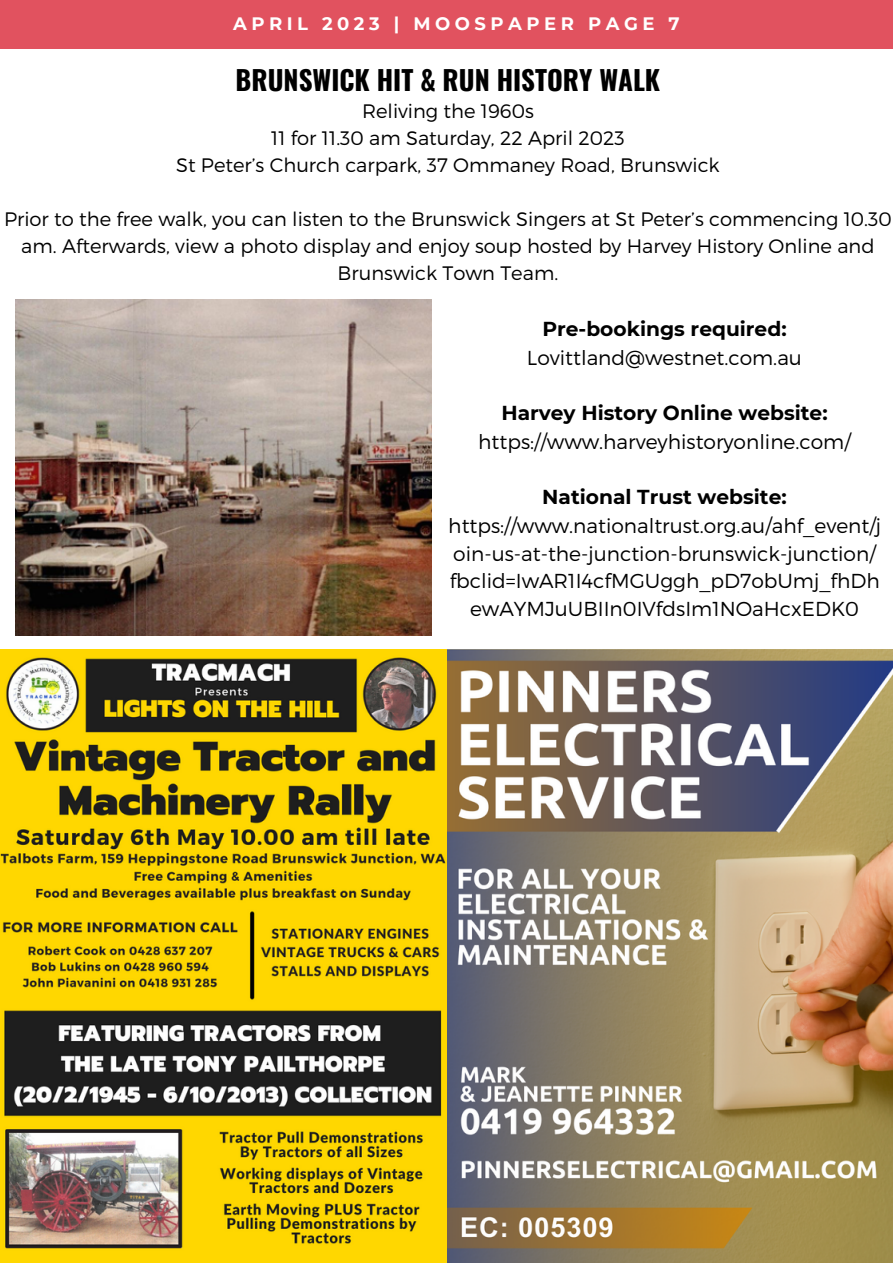
<style>
.page{position:relative;width:893px;height:1264px;background:#fff}
.page>*{position:absolute;margin:0;border:0;box-sizing:border-box;transform-origin:0 0}
.t1{font:700 27px "Oswald";color:#000}
.t2{font:300 20.1px/27.5px "Montserrat";color:#000;text-align:center}
.t3{font:700 20.1px "Montserrat";color:#000}
.t4{font:300 19.5px/27px "Montserrat";color:#000;text-align:center}
.t5{font:700 18px "Montserrat";letter-spacing:.25em;color:#fff}
</style>
<div class="page">
<div style="left:0;top:0;width:892px;height:48px;background:#e1525f"></div>
<img style="left:0;top:649px;width:892px;height:613px">
<img style="left:15px;top:299px;width:416px;height:337px">
<p class="t5" style="left:233px;top:12px;width:448px">APRIL 2023 | MOOSPAPER PAGE 7</p>
<h1 class="t1" style="left:235px;top:59px;width:426px">BRUNSWICK HIT &amp; RUN HISTORY WALK</h1>
<p class="t4" style="left:176px;top:97px;width:545px">Reliving the 1960s<br>11 for 11.30 am Saturday, 22 April 2023<br>St Peter’s Church carpark, 37 Ommaney Road, Brunswick</p>
<p class="t4" style="left:4px;top:204px;width:889px">Prior to the free walk, you can listen to the Brunswick Singers at St Peter’s commencing 10.30 am. Afterwards, view a photo display and enjoy soup hosted by Harvey History Online and<br>Brunswick Town Team.</p>
<p class="t3" style="left:542px;top:317px;width:246px">Pre-bookings required:</p>
<p class="t2" style="left:527px;top:343px;width:276px">Lovittland@westnet.com.au</p>
<p class="t3" style="left:501px;top:401px;width:328px">Harvey History Online website:</p>
<p class="t2" style="left:478px;top:427px;width:374px">https://www.harveyhistoryonline.com/</p>
<p class="t3" style="left:542px;top:485px;width:246px">National Trust website:</p>
<p class="t2" style="left:448px;top:511px;width:434px">https://www.nationaltrust.org.au/ahf_event/j oin-us-at-the-junction-brunswick-junction/ fbclid=IwAR1I4cfMGUggh_pD7obUmj_fhDh ewAYMJuUBIIn0IVfdsIm1NOaHcxEDK0</p>
</div>
